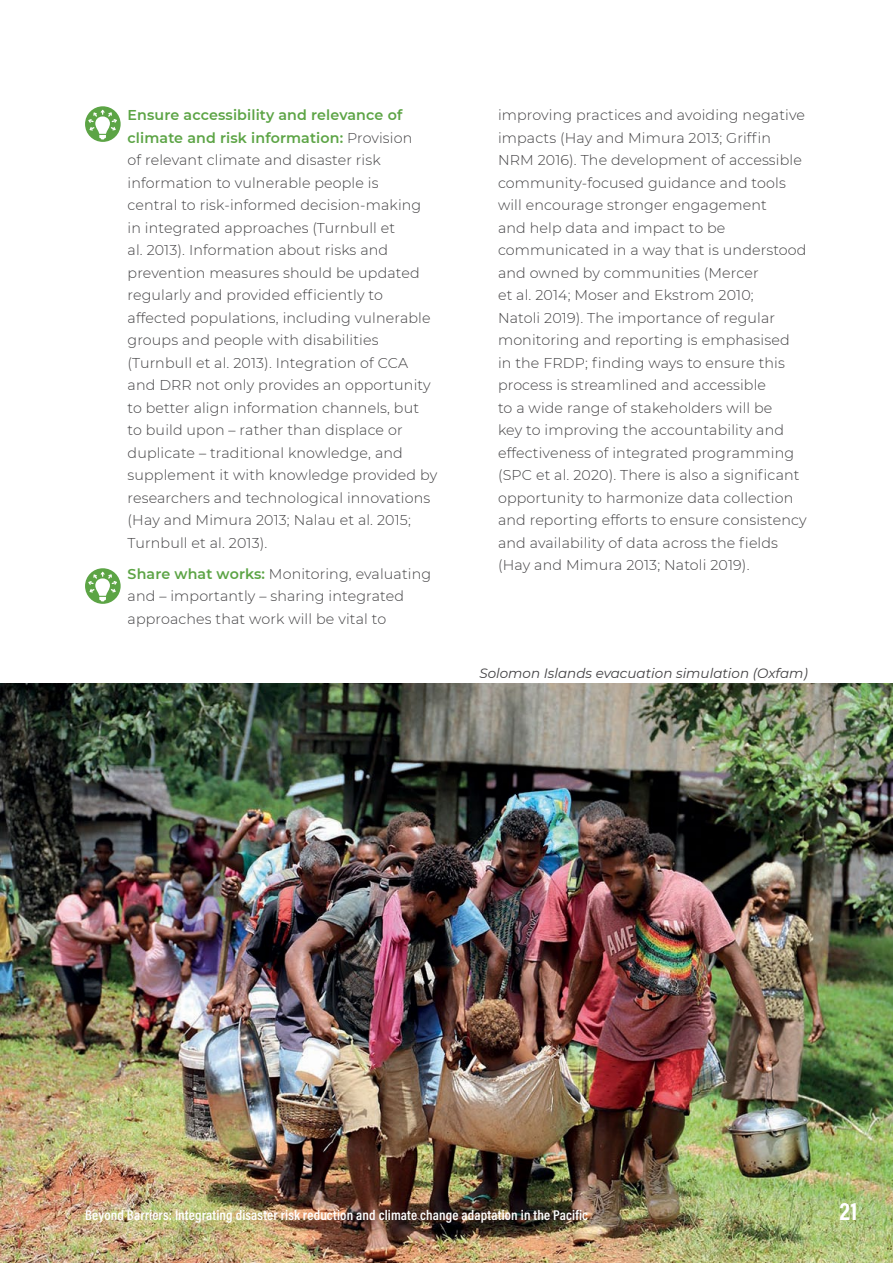
<style>
.page{position:relative;width:893px;height:1263px;background:#fff}
.page>*{position:absolute;margin:0;border:0;box-sizing:border-box;transform-origin:0 0}
.t1{font:700 25.5px "Acumin Pro Cond";color:#fff}
.t2{font:300 14.25px/22.5px "Montserrat";letter-spacing:.01em;color:#414042}
.t3{font:600 14.25px "Acumin Pro Cond";letter-spacing:.01em;color:#fff}
.t4{font:italic 13.5px "Montserrat";color:#414042}
.s1{font-weight:600;color:#5ca445}
</style>
<div class="page">
<img style="left:0;top:683px;width:893px;height:580px">
<svg style="left:85px;top:106px;width:36px;height:36px"></svg>
<svg style="left:88px;top:110px;width:29px;height:29px"></svg>
<svg style="left:85px;top:568px;width:36px;height:36px"></svg>
<svg style="left:88px;top:572px;width:29px;height:29px"></svg>
<p class="t2" style="left:128px;top:103px;width:311px"><span class="s1">Ensure accessibility and relevance of climate and risk information:</span> Provision<br>of relevant climate and disaster risk information to vulnerable people is<br>central to risk-informed decision-making in integrated approaches (Turnbull et<br>al. 2013). Information about risks and prevention measures should be updated regularly and provided efficiently to affected populations, including vulnerable groups and people with disabilities (Turnbull et al. 2013). Integration of CCA and DRR not only provides an opportunity to better align information channels, but<br>to build upon – rather than displace or duplicate – traditional knowledge, and supplement it with knowledge provided by researchers and technological innovations (Hay and Mimura 2013; Nalau et al. 2015; Turnbull et al. 2013).</p>
<p class="t2" style="left:128px;top:562px;width:305px"><span class="s1">Share what works:</span> Monitoring, evaluating and – importantly – sharing integrated approaches that work will be vital to</p>
<p class="t2" style="left:498px;top:103px;width:310px">improving practices and avoiding negative impacts (Hay and Mimura 2013; Griffin NRM 2016). The development of accessible community-focused guidance and tools will encourage stronger engagement<br>and help data and impact to be communicated in a way that is understood and owned by communities (Mercer<br>et al. 2014; Moser and Ekstrom 2010;<br>Natoli 2019). The importance of regular monitoring and reporting is emphasised in the FRDP; finding ways to ensure this process is streamlined and accessible<br>to a wide range of stakeholders will be<br>key to improving the accountability and effectiveness of integrated programming (SPC et al. 2020). There is also a significant opportunity to harmonize data collection and reporting efforts to ensure consistency and availability of data across the fields (Hay and Mimura 2013; Natoli 2019).</p>
<p class="t4" style="left:479px;top:664px;width:330px">Solomon Islands evacuation simulation (Oxfam)</p>
<p class="t3" style="left:85px;top:1205px;width:505px">Beyond Barriers: Integrating disaster risk reduction and climate change adaptation in the Pacific</p>
<h1 class="t1" style="left:839px;top:1194px;width:20px">21</h1>
</div>
